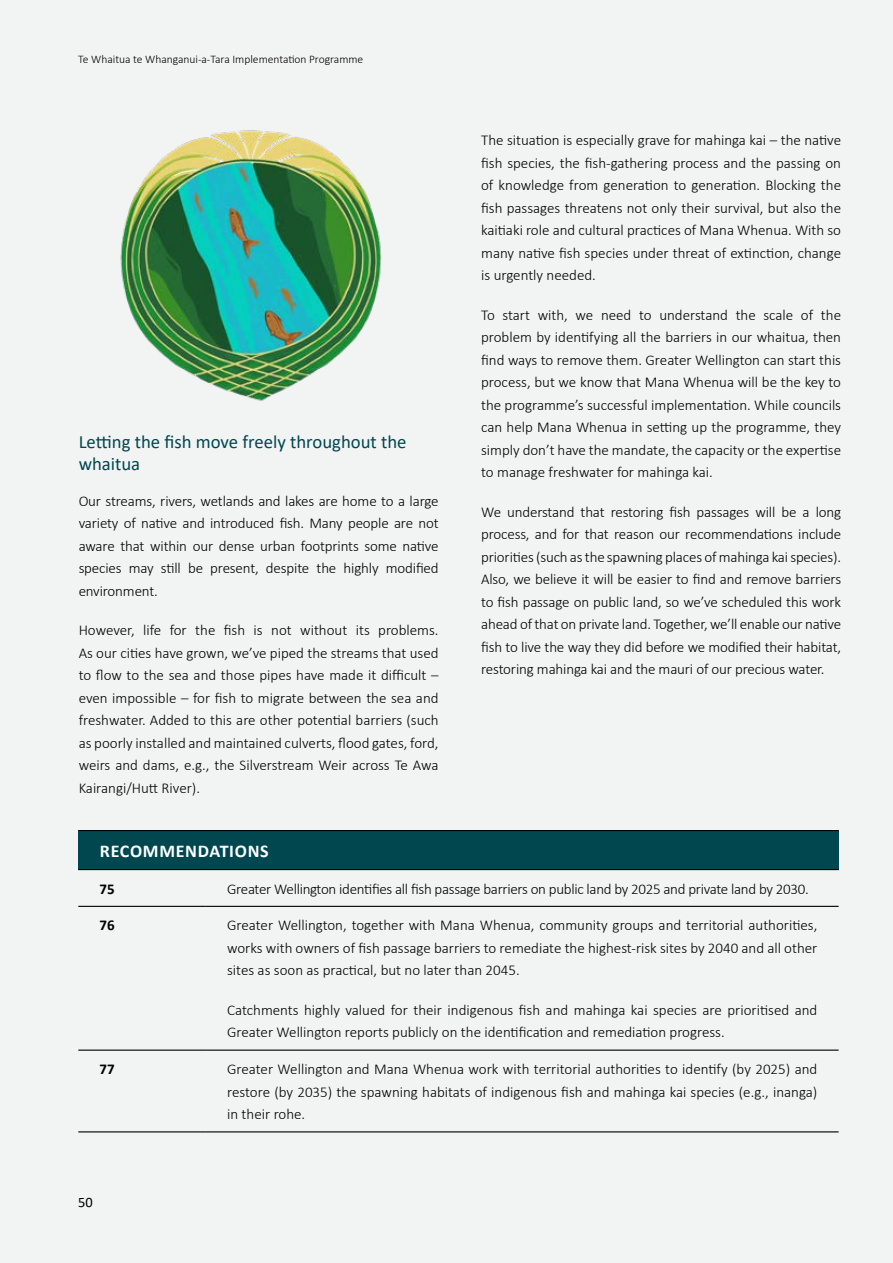
<style>
.page{position:relative;width:893px;height:1263px;background:#f2f3f3}
.page>*{position:absolute;margin:0;border:0;box-sizing:border-box;transform-origin:0 0}
.Sub_heading_2{font:18.75px/22.5px "Calibri";color:#004750}
.Table_header{font:700 18px "Calibri";letter-spacing:.04em;color:#fff}
.Body_copy{font:300 15px/22.5px "Calibri";color:#000;text-align:justify}
.Body_copy-2{font:300 15px "Calibri";letter-spacing:-.02em;color:#000}
.Table_left_align_bol{font:700 15px "Calibri";color:#000}
.t1{font:14.4px "Calibri";color:#000}
.t2{font:300 11.55px "Calibri";color:#000}
</style>
<div class="page">
<div style="left:78px;top:830px;width:761px;height:39px;background:#004750"></div>
<hr style="left:78px;top:906px;width:128px;height:1px;background:#000">
<hr style="left:206px;top:906px;width:633px;height:1px;background:#000">
<hr style="left:78px;top:1049px;width:128px;height:2px;background:#000">
<hr style="left:206px;top:1049px;width:633px;height:2px;background:#000">
<hr style="left:206px;top:1131px;width:633px;height:1px;background:#000">
<hr style="left:78px;top:1131px;width:128px;height:1px;background:#000">
<hr style="left:78px;top:830px;width:128px;height:1px;background:#000">
<hr style="left:206px;top:830px;width:633px;height:1px;background:#000">
<hr style="left:78px;top:869px;width:128px;height:1px;background:#000">
<hr style="left:206px;top:869px;width:633px;height:1px;background:#000">
<img style="left:120px;top:130px;width:262px;height:271px">
<p class="t2" style="left:78px;top:52px;width:287px">Te Whaitua te Whanganui-a-Tara Implementation Programme</p>
<p class="Sub_heading_2" style="left:79px;top:430px;width:329px">Letting the fish move freely throughout the whaitua</p>
<p class="Body_copy" style="left:79px;top:489px;width:361px">Our streams, rivers, wetlands and lakes are home to a large variety of native and introduced fish. Many people are not aware that within our dense urban footprints some native species may still be present, despite the highly modified environment.</p>
<p class="Body_copy" style="left:79px;top:619px;width:361px">However, life for the fish is not without its problems.<br>As our cities have grown, we’ve piped the streams that used to flow to the sea and those pipes have made it difficult – even impossible – for fish to migrate between the sea and freshwater. Added to this are other potential barriers (such as poorly installed and maintained culverts, flood gates, ford, weirs and dams, e.g., the Silverstream Weir across Te Awa Kairangi/Hutt River).</p>
<p class="Body_copy" style="left:481px;top:129px;width:361px">The situation is especially grave for mahinga kai – the native fish species, the fish-gathering process and the passing on of knowledge from generation to generation. Blocking the fish passages threatens not only their survival, but also the kaitiaki role and cultural practices of Mana Whenua. With so many native fish species under threat of extinction, change is urgently needed.</p>
<p class="Body_copy" style="left:481px;top:303px;width:361px">To start with, we need to understand the scale of the problem by identifying all the barriers in our whaitua, then find ways to remove them. Greater Wellington can start this process, but we know that Mana Whenua will be the key to the programme’s successful implementation. While councils can help Mana Whenua in setting up the programme, they simply don’t have the mandate, the capacity or the expertise to manage freshwater for mahinga kai.</p>
<p class="Body_copy" style="left:481px;top:500px;width:362px">We understand that restoring fish passages will be a long process, and for that reason our recommendations include priorities (such as the spawning places of mahinga kai species).<br>Also, we believe it will be easier to find and remove barriers to fish passage on public land, so we’ve scheduled this work ahead of that on private land. Together, we’ll enable our native fish to live the way they did before we modified their habitat, restoring mahinga kai and the mauri of our precious water.</p>
<p class="Table_header" style="left:100px;top:838px;width:170px">RECOMMENDATIONS</p>
<p class="Table_left_align_bol" style="left:100px;top:878px;width:17px">75</p>
<p class="Body_copy-2" style="left:227px;top:879px;width:583px">Greater Wellington identifies all fish passage barriers on public land by 2025 and private land by 2030.</p>
<p class="Table_left_align_bol" style="left:100px;top:915px;width:17px">76</p>
<p class="Body_copy" style="left:227px;top:914px;width:592px">Greater Wellington, together with Mana Whenua, community groups and territorial authorities, works with owners of fish passage barriers to remediate the highest-risk sites by 2040 and all other sites as soon as practical, but no later than 2045.</p>
<p class="Body_copy" style="left:227px;top:998px;width:592px">Catchments highly valued for their indigenous fish and mahinga kai species are prioritised and<br>Greater Wellington reports publicly on the identification and remediation progress.</p>
<p class="Table_left_align_bol" style="left:100px;top:1058px;width:17px">77</p>
<p class="Body_copy" style="left:227px;top:1058px;width:592px">Greater Wellington and Mana Whenua work with territorial authorities to identify (by 2025) and restore (by 2035) the spawning habitats of indigenous fish and mahinga kai species (e.g., inanga) in their rohe.</p>
<p class="t1" style="left:78px;top:1192px;width:16px">50</p>
</div>
